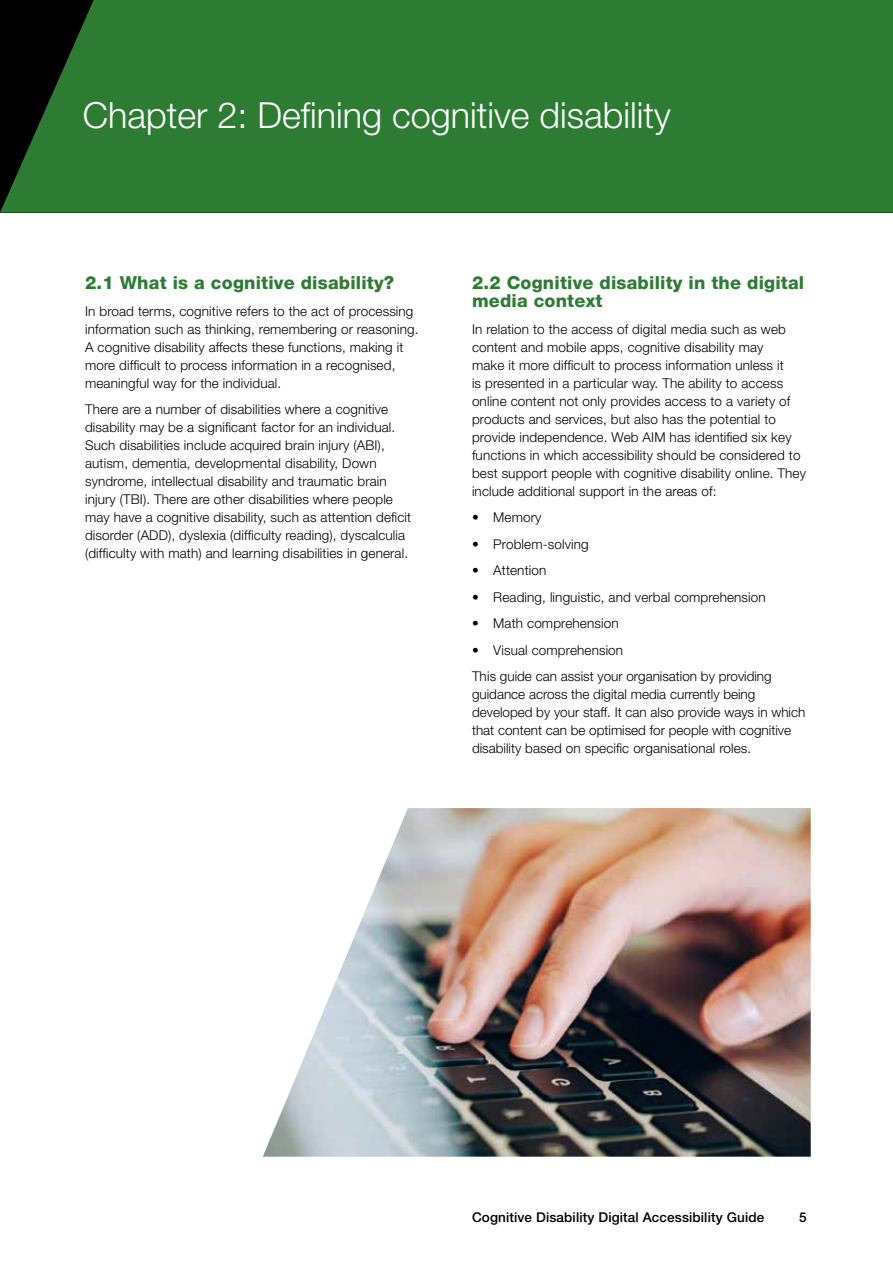
<style>
.page{position:relative;width:893px;height:1263px;background:#fff}
.page>*{position:absolute;margin:0;border:0;box-sizing:border-box;transform-origin:0 0}
.t1{font:300 36px "Helvetica Neue LT Pro";color:#fff}
.t2{font:800 18px/18px "Helvetica Neue LT Pro";letter-spacing:.01em;color:#2e7c34}
.t3{font:300 13.5px/18px "Helvetica Neue LT Pro";letter-spacing:.01em;color:#000}
.t4{font:500 13.5px "Helvetica Neue LT Pro";letter-spacing:.01em;color:#000}
</style>
<div class="page">
<svg style="left:0;top:0;width:893px;height:213px;fill:#2e7c34"></svg>
<img style="left:263px;top:808px;width:548px;height:349px">
<h1 class="t1" style="left:83px;top:93px;width:590px">Chapter 2: Defining cognitive disability</h1>
<h2 class="t2" style="left:85px;top:274px;width:311px">2.1 What is a cognitive disability?</h2>
<p class="t3" style="left:85px;top:302px;width:335px">In broad terms, cognitive refers to the act of processing information such as thinking, remembering or reasoning.<br>A cognitive disability affects these functions, making it more difficult to process information in a recognised, meaningful way for the individual.</p>
<p class="t3" style="left:85px;top:400px;width:328px">There are a number of disabilities where a cognitive disability may be a significant factor for an individual.<br>Such disabilities include acquired brain injury (ABI), autism, dementia, developmental disability, Down syndrome, intellectual disability and traumatic brain injury (TBI). There are other disabilities where people may have a cognitive disability, such as attention deficit disorder (ADD), dyslexia (difficulty reading), dyscalculia (difficulty with math) and learning disabilities in general.</p>
<h2 class="t2" style="left:472px;top:274px;width:334px">2.2 Cognitive disability in the digital media context</h2>
<p class="t3" style="left:472px;top:320px;width:335px">In relation to the access of digital media such as web content and mobile apps, cognitive disability may<br>make it more difficult to process information unless it<br>is presented in a particular way. The ability to access online content not only provides access to a variety of products and services, but also has the potential to provide independence. Web AIM has identified six key functions in which accessibility should be considered to best support people with cognitive disability online. They include additional support in the areas of:</p>
<p class="t3" style="left:472px;top:508px;width:71px">• Memory</p>
<p class="t3" style="left:472px;top:535px;width:118px">• Problem-solving</p>
<p class="t3" style="left:472px;top:561px;width:76px">• Attention</p>
<p class="t3" style="left:472px;top:588px;width:295px">• Reading, linguistic, and verbal comprehension</p>
<p class="t3" style="left:472px;top:614px;width:148px">• Math comprehension</p>
<p class="t3" style="left:472px;top:641px;width:153px">• Visual comprehension</p>
<p class="t3" style="left:472px;top:667px;width:335px">This guide can assist your organisation by providing guidance across the digital media currently being developed by your staff. It can also provide ways in which that content can be optimised for people with cognitive disability based on specific organisational roles.</p>
<p class="t4" style="left:472px;top:1209px;width:294px">Cognitive Disability Digital Accessibility Guide</p>
<p class="t4" style="left:799px;top:1209px;width:9px">5</p>
</div>
